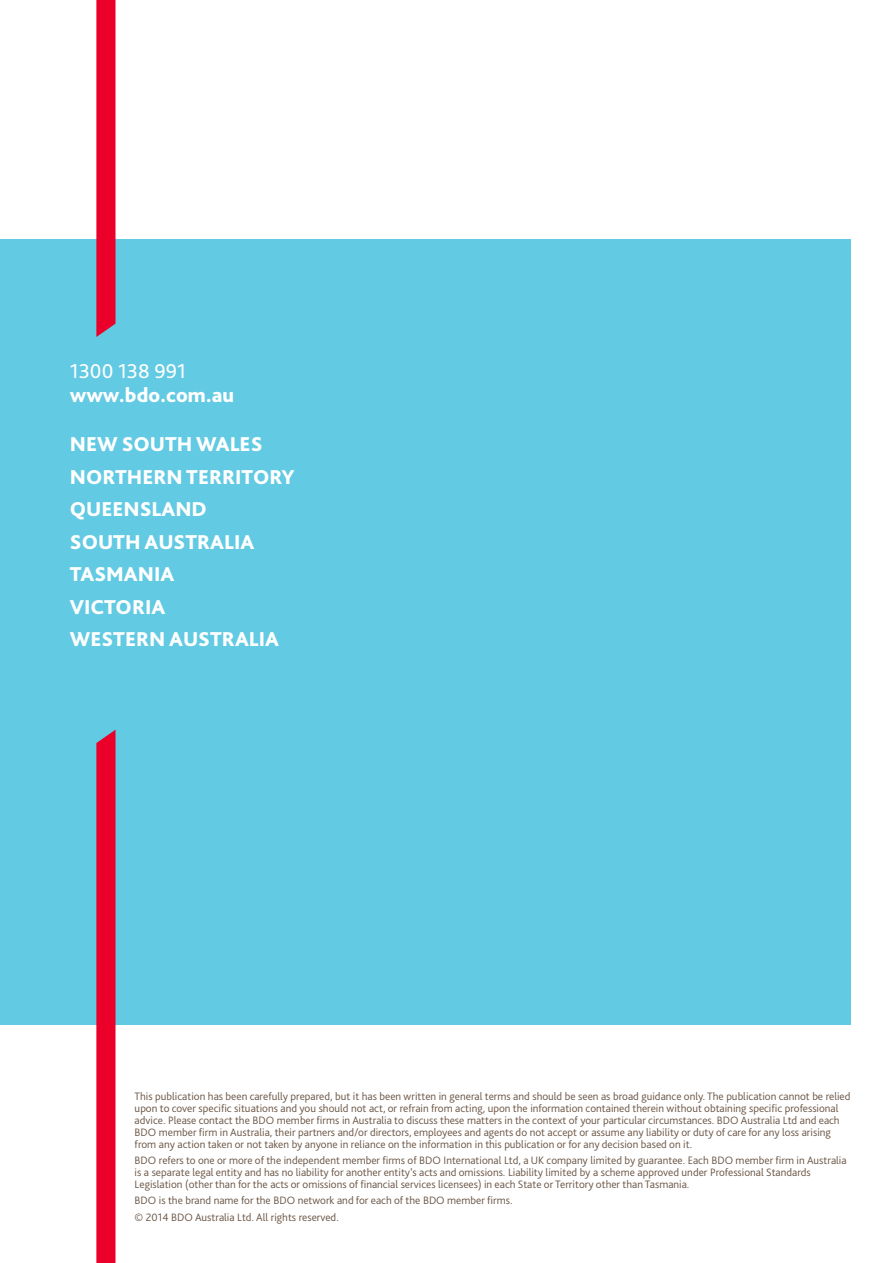
<style>
.page{position:relative;width:893px;height:1263px;background:#fff}
.page>*{position:absolute;margin:0;border:0;box-sizing:border-box;transform-origin:0 0}
.t1{font:800 21px/32.5px "Bliss Pro";color:#fff}
.t2{font:21px "Bliss Pro";color:#fff}
.t3{font:300 11.25px/12px "Bliss Pro";color:#685242}
</style>
<div class="page">
<div style="left:0;top:239px;width:850px;height:785px;background:#62cae3"></div>
<svg style="left:96px;top:0;width:20px;height:337px;background:#e70e35"></svg>
<svg style="left:96px;top:730px;width:20px;height:533px;background:#e60a32"></svg>
<h1 class="t2" style="left:70px;top:358px;width:118px">1300 138 991</h1>
<h1 class="t1" style="left:70px;top:378px;width:166px">www.bdo.com.au</h1>
<h1 class="t1" style="left:70px;top:427px;width:226px">NEW SOUTH WALES<br>NORTHERN TERRITORY<br>QUEENSLAND<br>SOUTH AUSTRALIA<br>TASMANIA<br>VICTORIA<br>WESTERN AUSTRALIA</h1>
<p class="t3" style="left:135px;top:1090px;width:717px">This publication has been carefully prepared, but it has been written in general terms and should be seen as broad guidance only. The publication cannot be relied upon to cover specific situations and you should not act, or refrain from acting, upon the information contained therein without obtaining specific professional advice. Please contact the BDO member firms in Australia to discuss these matters in the context of your particular circumstances. BDO Australia Ltd and each BDO member firm in Australia, their partners and/or directors, employees and agents do not accept or assume any liability or duty of care for any loss arising from any action taken or not taken by anyone in reliance on the information in this publication or for any decision based on it.</p>
<p class="t3" style="left:135px;top:1154px;width:713px">BDO refers to one or more of the independent member firms of BDO International Ltd, a UK company limited by guarantee. Each BDO member firm in Australia is a separate legal entity and has no liability for another entity’s acts and omissions. Liability limited by a scheme approved under Professional Standards<br>Legislation (other than for the acts or omissions of financial services licensees) in each State or Territory other than Tasmania.</p>
<p class="t3" style="left:135px;top:1192px;width:379px;line-height:16.2px">BDO is the brand name for the BDO network and for each of the BDO member firms. © 2014 BDO Australia Ltd. All rights reserved.</p>
</div>
